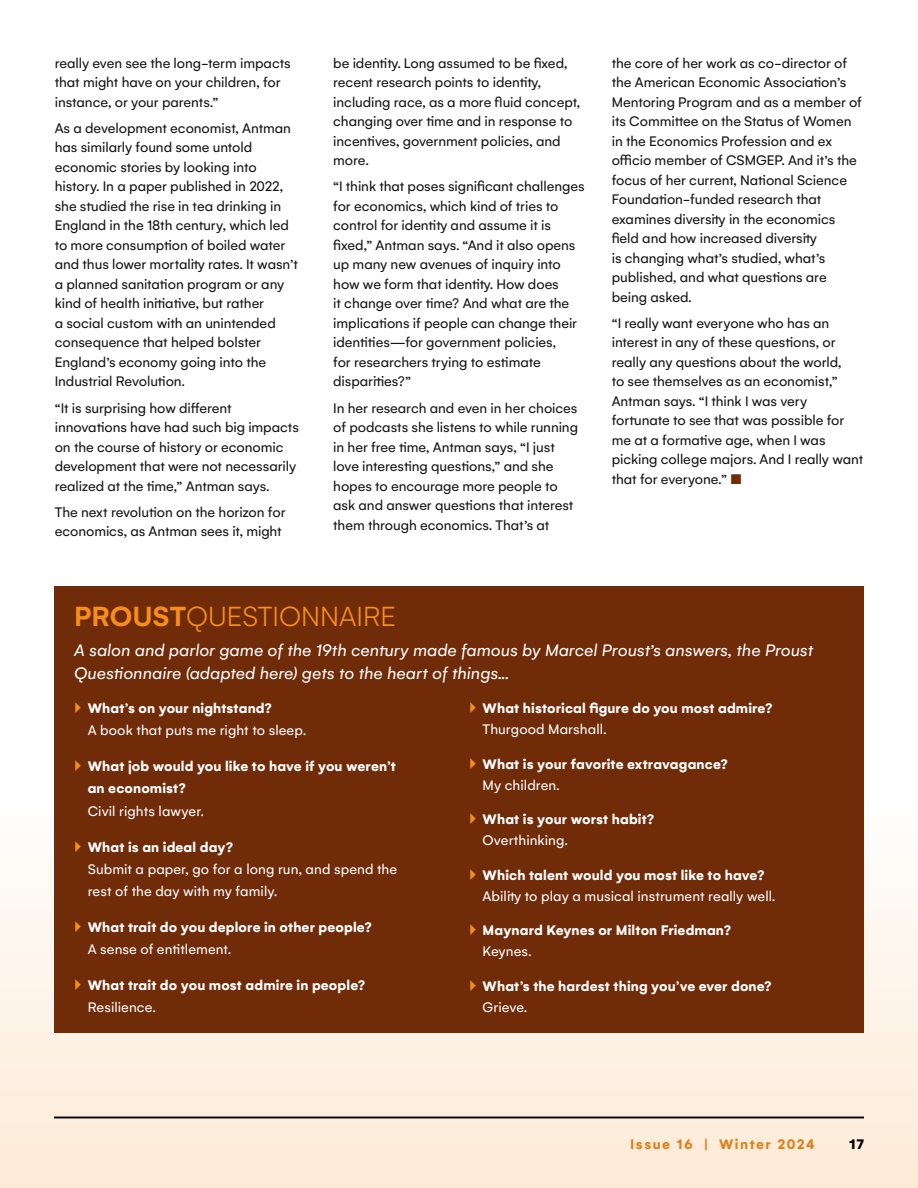
<style>
.page{position:relative;width:918px;height:1188px;background:#fff}
.page>*{position:absolute;margin:0;border:0;box-sizing:border-box;transform-origin:0 0}
.t1{font:300 30px "Gelion";color:#f68e1f}
.t2{font:italic 18px/23.1px "Gelion";color:#fff}
.t3{font:15px/19.5px "Gelion";letter-spacing:-.005em;color:#141414}
.t4{font:700 15px/22.2px "Gelion";letter-spacing:.01em;color:#fff}
.t5{font:15px/22.2px "Gelion";letter-spacing:.005em;color:#fff}
.t6{font:700 15px "Gelion";letter-spacing:.1em;color:#df811b}
.t7{font:900 15px "Gelion";color:#000}
.s1{font-weight:600}
</style>
<div class="page">
<div style="left:0;top:712px;width:918px;height:476px;background:linear-gradient(to bottom,#fff,#f9e7d4)"></div>
<div style="left:54px;top:586px;width:810px;height:446px;background:#702b08"></div>
<hr style="left:54px;top:1117px;width:810px;height:1px;background:#000">
<p class="t3" style="left:55px;top:53px;width:238px">really even see the long-term impacts that might have on your children, for instance, or your parents.”</p>
<p class="t3" style="left:55px;top:118px;width:245px">As a development economist, Antman has similarly found some untold economic stories by looking into history. In a paper published in 2022, she studied the rise in tea drinking in England in the 18th century, which led to more consumption of boiled water and thus lower mortality rates. It wasn’t a planned sanitation program or any kind of health initiative, but rather<br>a social custom with an unintended consequence that helped bolster England’s economy going into the Industrial Revolution.</p>
<p class="t3" style="left:55px;top:398px;width:246px">“It is surprising how different innovations have had such big impacts on the course of history or economic development that were not necessarily realized at the time,” Antman says.</p>
<p class="t3" style="left:55px;top:502px;width:232px">The next revolution on the horizon for economics, as Antman sees it, might</p>
<p class="t3" style="left:333px;top:53px;width:249px">be identity. Long assumed to be fixed, recent research points to identity, including race, as a more fluid concept, changing over time and in response to incentives, government policies, and more.</p>
<p class="t3" style="left:333px;top:177px;width:253px">“I think that poses significant challenges for economics, which kind of tries to control for identity and assume it is fixed,” Antman says. “And it also opens up many new avenues of inquiry into how we form that identity. How does<br>it change over time? And what are the implications if people can change their identities—for government policies,<br>for researchers trying to estimate disparities?”</p>
<p class="t3" style="left:333px;top:398px;width:246px">In her research and even in her choices of podcasts she listens to while running in her free time, Antman says, “I just love interesting questions,” and she hopes to encourage more people to ask and answer questions that interest them through economics. That’s at</p>
<p class="t3" style="left:612px;top:53px;width:252px">the core of her work as co-director of the American Economic Association’s Mentoring Program and as a member of its Committee on the Status of Women in the Economics Profession and ex officio member of CSMGEP. And it’s the focus of her current, National Science Foundation-funded research that examines diversity in the economics field and how increased diversity<br>is changing what’s studied, what’s published, and what questions are being asked.</p>
<p class="t3" style="left:612px;top:313px;width:253px">“I really want everyone who has an interest in any of these questions, or really any questions about the world,<br>to see themselves as an economist,” Antman says. “I think I was very fortunate to see that was possible for me at a formative age, when I was picking college majors. And I really want that for everyone.”</p>
<h1 class="t1" style="left:74px;top:599px;width:323px"><span class="s1">PROUST</span>QUESTIONNAIRE</h1>
<p class="t2" style="left:74px;top:638px;width:741px">A salon and parlor game of the 19th century made famous by Marcel Proust’s answers, the Proust<br>Questionnaire (adapted here) gets to the heart of things...</p>
<p class="t4" style="left:88px;top:697px;width:186px">What’s on your nightstand?</p>
<p class="t5" style="left:88px;top:719px;width:220px">A book that puts me right to sleep.</p>
<p class="t4" style="left:88px;top:755px;width:310px">What job would you like to have if you weren’t an economist?</p>
<p class="t5" style="left:88px;top:800px;width:117px">Civil rights lawyer.</p>
<p class="t4" style="left:88px;top:835px;width:147px">What is an ideal day?</p>
<p class="t5" style="left:88px;top:858px;width:311px">Submit a paper, go for a long run, and spend the rest of the day with my family.</p>
<p class="t4" style="left:88px;top:916px;width:286px">What trait do you deplore in other people?</p>
<p class="t5" style="left:88px;top:938px;width:145px">A sense of entitlement.</p>
<p class="t4" style="left:88px;top:974px;width:279px">What trait do you most admire in people?</p>
<p class="t5" style="left:88px;top:996px;width:69px">Resilience.</p>
<p class="t4" style="left:483px;top:697px;width:291px">What historical figure do you most admire?</p>
<p class="t5" style="left:483px;top:718px;width:125px">Thurgood Marshall.</p>
<p class="t4" style="left:483px;top:752px;width:247px">What is your favorite extravagance?</p>
<p class="t5" style="left:483px;top:774px;width:78px">My children.</p>
<p class="t4" style="left:483px;top:808px;width:173px">What is your worst habit?</p>
<p class="t5" style="left:483px;top:829px;width:87px">Overthinking.</p>
<p class="t4" style="left:483px;top:863px;width:283px">Which talent would you most like to have?</p>
<p class="t5" style="left:483px;top:885px;width:294px">Ability to play a musical instrument really well.</p>
<p class="t4" style="left:483px;top:919px;width:250px">Maynard Keynes or Milton Friedman?</p>
<p class="t5" style="left:483px;top:940px;width:50px">Keynes.</p>
<p class="t4" style="left:483px;top:974px;width:291px">What’s the hardest thing you’ve ever done?</p>
<p class="t5" style="left:483px;top:996px;width:46px">Grieve.</p>
<p class="t6" style="left:630px;top:1135px;width:186px">Issue 16 | Winter 2024</p>
<p class="t7" style="left:849px;top:1135px;width:16px">17</p>
</div>
